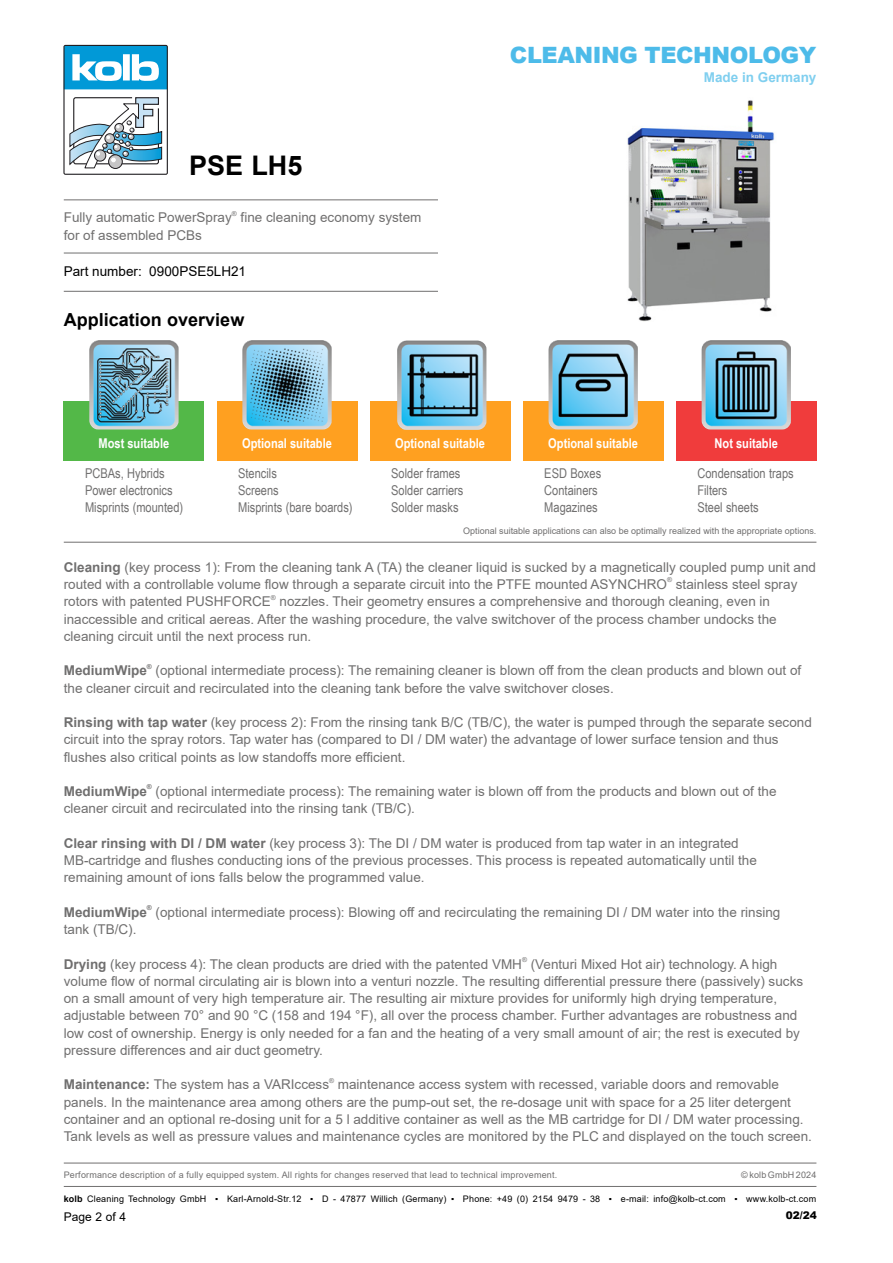
<style>
.page{position:relative;width:893px;height:1263px;background:#fff}
.page>*{position:absolute;margin:0;border:0;box-sizing:border-box;transform-origin:0 0}
.Headline_Modell{font:700 27px "Arial";color:#000}
.t1{font:900 22.5px "Arial";letter-spacing:-.02em;color:#4dbbe9}
.t2{font:700 18px "Arial";color:#000}
.Fließtext_Flatter{font:13.5px/17.2px "Arial";color:#706f6f}
.BU_Grau{font:13.5px/17.2px "Arial Narrow";color:#706f6f}
.t3{font:700 13.5px "Arial Narrow";color:#fff}
.Fließtext_Flatter-2{font:700 13.5px "Arial";color:#706f6f}
.Art__Nr{font:13.5px "Arial";color:#000}
.t4{font:700 13.5px "Arial";color:#80cfef}
.Seitenzahl{font:12px "Arial";color:#000}
.t5{font:900 10.5px "Arial";color:#000}
.Hinweiszeile{font:9px "Arial";letter-spacing:.02em;color:#000}
.Hinweiszeile-2{font:9px "Arial";letter-spacing:.02em;color:#706f6f}
.Hinweiszeile-3{font:9px "Arial";color:#706f6f}
.Fließtext_Flatter-3{font:6.75px "Arial";color:#706f6f}
.Fließtext_Flatter-4{font:700 6.75px "Arial";color:#706f6f}
.s1{font-weight:700}
</style>
<div class="page">
<div style="left:64px;top:401px;width:140px;height:59px;background:#53b848"></div>
<div style="left:217px;top:401px;width:140px;height:59px;background:#ffa020"></div>
<div style="left:370px;top:401px;width:140px;height:59px;background:#ffa020"></div>
<div style="left:523px;top:401px;width:140px;height:59px;background:#ffa020"></div>
<div style="left:676px;top:401px;width:140px;height:59px;background:#f03c3c"></div>
<img style="left:627px;top:100px;width:148px;height:222px">
<svg style="left:63px;top:45px;width:105px;height:130px"></svg>
<img style="left:89px;top:340px;width:90px;height:89px">
<img style="left:242px;top:340px;width:90px;height:89px">
<img style="left:397px;top:341px;width:89px;height:89px">
<img style="left:549px;top:340px;width:89px;height:89px">
<img style="left:702px;top:340px;width:89px;height:89px">
<hr style="left:64px;top:1186px;width:752px;height:1px;background:#706f6f">
<hr style="left:64px;top:199px;width:374px;height:1px;background:#706f6f">
<hr style="left:64px;top:1163px;width:752px;height:1px;background:#706f6f">
<hr style="left:64px;top:253px;width:374px;height:1px;background:#706f6f">
<hr style="left:64px;top:291px;width:374px;height:1px;background:#706f6f">
<hr style="left:64px;top:542px;width:752px;height:1px;background:#706f6f">
<h2 class="t1" style="left:510px;top:39px;width:308px">CLEANING TECHNOLOGY</h2>
<p class="Headline_Modell" style="left:189px;top:146px;width:115px">PSE LH5</p>
<p class="Fließtext_Flatter" style="left:64px;top:209px;width:170px">Fully automatic PowerSpray</p>
<p class="Fließtext_Flatter-3" style="left:232px;top:209px;width:6px">®</p>
<p class="Fließtext_Flatter" style="left:241px;top:209px;width:182px">fine cleaning economy system</p>
<p class="Fließtext_Flatter" style="left:64px;top:226px;width:140px">for of assembled PCBs</p>
<p class="Art__Nr" style="left:64px;top:262px;width:184px">Part number: 0900PSE5LH21</p>
<h3 class="t2" style="left:64px;top:307px;width:182px">Application overview</h3>
<p class="t4" style="left:704px;top:68px;width:114px">Made in Germany</p>
<p class="t3" style="left:99px;top:433px;width:72px">Most suitable</p>
<p class="t3" style="left:242px;top:433px;width:91px">Optional suitable</p>
<p class="t3" style="left:395px;top:433px;width:91px">Optional suitable</p>
<p class="t3" style="left:548px;top:433px;width:91px">Optional suitable</p>
<p class="t3" style="left:715px;top:433px;width:65px">Not suitable</p>
<p class="BU_Grau" style="left:85px;top:464px;width:81px">PCBAs, Hybrids</p>
<p class="BU_Grau" style="left:85px;top:481px;width:89px">Power electronics</p>
<p class="BU_Grau" style="left:85px;top:498px;width:100px">Misprints (mounted)</p>
<p class="BU_Grau" style="left:238px;top:464px;width:40px">Stencils</p>
<p class="BU_Grau" style="left:238px;top:481px;width:42px">Screens</p>
<p class="BU_Grau" style="left:238px;top:498px;width:116px">Misprints (bare boards)</p>
<p class="BU_Grau" style="left:391px;top:464px;width:74px">Solder frames<br>Solder carriers<br>Solder masks</p>
<p class="BU_Grau" style="left:544px;top:464px;width:58px">ESD Boxes<br>Containers<br>Magazines</p>
<p class="BU_Grau" style="left:697px;top:464px;width:98px">Condensation traps<br>Filters<br>Steel sheets</p>
<p class="Hinweiszeile-3" style="left:463px;top:524px;width:355px">Optional suitable applications can also be optimally realized with the appropriate options.</p>
<p class="Fließtext_Flatter" style="left:64px;top:558px;width:754px"><span class="s1">Cleaning</span> (key process 1): From the cleaning tank A (TA) the cleaner liquid is sucked by a magnetically coupled pump unit and routed with a controllable volume flow through a separate circuit into the PTFE mounted ASYNCHRO</p>
<p class="Fließtext_Flatter-3" style="left:667px;top:575px;width:6px">®</p>
<p class="Fließtext_Flatter" style="left:676px;top:576px;width:123px">stainless steel spray</p>
<p class="Fließtext_Flatter" style="left:64px;top:593px;width:209px">rotors with patented PUSHFORCE</p>
<p class="Fließtext_Flatter-3" style="left:271px;top:593px;width:6px">®</p>
<p class="Fließtext_Flatter" style="left:64px;top:593px;width:714px;text-indent:216px">nozzles. Their geometry ensures a comprehensive and thorough cleaning, even in inaccessible and critical aereas. After the washing procedure, the valve switchover of the process chamber undocks the cleaning circuit until the next process run.</p>
<p class="Fließtext_Flatter-2" style="left:64px;top:661px;width:85px">MediumWipe</p>
<p class="Fließtext_Flatter-4" style="left:147px;top:661px;width:6px">®</p>
<p class="Fließtext_Flatter" style="left:64px;top:662px;width:739px;text-indent:92px">(optional intermediate process): The remaining cleaner is blown off from the clean products and blown out of the cleaner circuit and recirculated into the cleaning tank before the valve switchover closes.</p>
<p class="Fließtext_Flatter" style="left:64px;top:714px;width:750px"><span class="s1">Rinsing with tap water</span> (key process 2): From the rinsing tank B/C (TB/C), the water is pumped through the separate second circuit into the spray rotors. Tap water has (compared to DI / DM water) the advantage of lower surface tension and thus flushes also critical points as low standoffs more efficient.</p>
<p class="Fließtext_Flatter-2" style="left:64px;top:782px;width:85px">MediumWipe</p>
<p class="Fließtext_Flatter-4" style="left:147px;top:782px;width:6px">®</p>
<p class="Fließtext_Flatter" style="left:156px;top:783px;width:622px">(optional intermediate process): The remaining water is blown off from the products and blown out of the</p>
<p class="Fließtext_Flatter" style="left:64px;top:800px;width:353px">cleaner circuit and recirculated into the rinsing tank (TB/C).</p>
<p class="Fließtext_Flatter" style="left:64px;top:834px;width:695px"><span class="s1">Clear rinsing with DI / DM water</span> (key process 3): The DI / DM water is produced from tap water in an integrated<br>MB-cartridge and flushes conducting ions of the previous processes. This process is repeated automatically until the</p>
<p class="Fließtext_Flatter" style="left:64px;top:869px;width:362px">remaining amount of ions falls below the programmed value.</p>
<p class="Fließtext_Flatter-2" style="left:64px;top:903px;width:85px">MediumWipe</p>
<p class="Fließtext_Flatter-4" style="left:147px;top:903px;width:6px">®</p>
<p class="Fließtext_Flatter" style="left:156px;top:903px;width:626px">(optional intermediate process): Blowing off and recirculating the remaining DI / DM water into the rinsing</p>
<p class="Fließtext_Flatter" style="left:64px;top:921px;width:74px">tank (TB/C).</p>
<p class="Fließtext_Flatter" style="left:64px;top:955px;width:460px"><span class="s1">Drying</span> (key process 4): The clean products are dried with the patented VMH</p>
<p class="Fließtext_Flatter-3" style="left:522px;top:955px;width:6px">®</p>
<p class="Fließtext_Flatter" style="left:64px;top:955px;width:741px;text-indent:467px">(Venturi Mixed Hot air) technology. A high volume flow of normal circulating air is blown into a venturi nozzle. The resulting differential pressure there (passively) sucks on a small amount of very high temperature air. The resulting air mixture provides for uniformly high drying temperature, adjustable between 70° and 90 °C (158 and 194 °F), all over the process chamber. Further advantages are robustness and low cost of ownership. Energy is only needed for a fan and the heating of a very small amount of air; the rest is executed by pressure differences and air duct geometry.</p>
<p class="Fließtext_Flatter" style="left:64px;top:1076px;width:267px"><span class="s1">Maintenance:</span> The system has a VARIccess</p>
<p class="Fließtext_Flatter-3" style="left:329px;top:1076px;width:6px">®</p>
<p class="Fließtext_Flatter" style="left:64px;top:1076px;width:750px;text-indent:274px">maintenance access system with recessed, variable doors and removable panels. In the maintenance area among others are the pump-out set, the re-dosage unit with space for a 25 liter detergent container and an optional re-dosing unit for a 5 l additive container as well as the MB cartridge for DI / DM water processing.<br>Tank levels as well as pressure values and maintenance cycles are monitored by the PLC and displayed on the touch screen.</p>
<p class="Hinweiszeile-2" style="left:64px;top:1168px;width:495px">Performance description of a fully equipped system. All rights for changes reserved that lead to technical improvement.</p>
<p class="Hinweiszeile-2" style="left:741px;top:1168px;width:77px">© kolb GmbH 2024</p>
<p class="Hinweiszeile" style="left:64px;top:1192px;width:754px"><span class="s1">kolb</span> Cleaning Technology GmbH ▪ Karl-Arnold-Str.12 ▪ D - 47877 Willich (Germany) ▪ Phone: +49 (0) 2154 9479 - 38 ▪ e-mail: info@kolb-ct.com ▪ www.kolb-ct.com</p>
<p class="Seitenzahl" style="left:64px;top:1208px;width:64px">Page 2 of 4</p>
<p class="t5" style="left:786px;top:1208px;width:32px">02/24</p>
</div>
